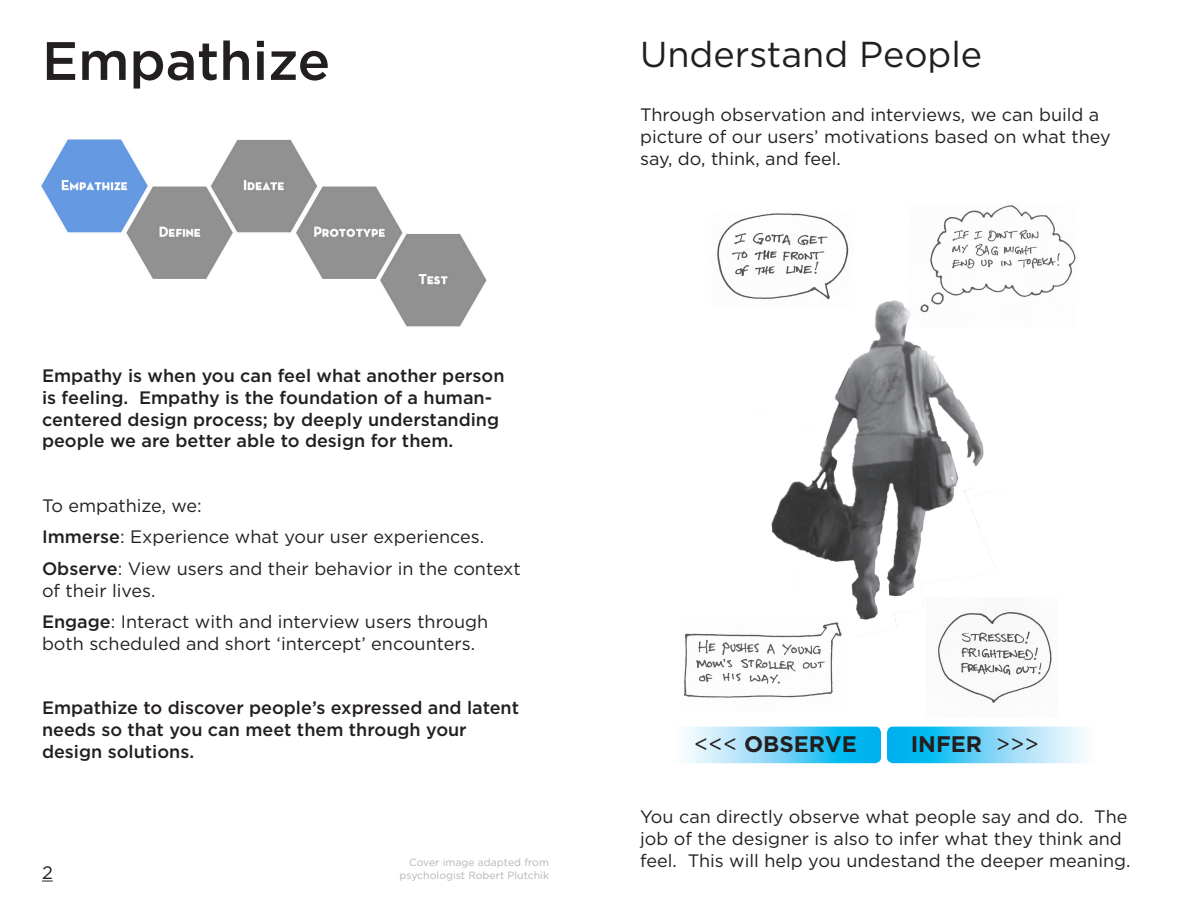
<style>
.page{position:relative;width:1188px;height:918px;background:#fff}
.page>*{position:absolute;margin:0;border:0;box-sizing:border-box;transform-origin:0 0}
.t1{font:500 54px "Gotham";color:#231f20}
.t2{font:36px "Gotham";color:#231f20}
.t3{font:700 22.5px "Gotham";color:#231f20}
.t4{font:18px/21.6px "Gotham";color:#231f20}
.t5{font:500 18px/21.6px "Gotham";color:#231f20}
.t6{font:10.5px "Gotham";color:#b4b5b8}
.s1{font-weight:500}
.s2{font-weight:400}
</style>
<div class="page">
<img style="left:41px;top:139px;width:446px;height:188px">
<img style="left:683px;top:205px;width:393px;height:498px">
<svg style="left:685px;top:727px;width:196px;height:36px;background:#6fd3f5"></svg>
<svg style="left:887px;top:727px;width:197px;height:36px;background:#6ed2f5"></svg>
<p class="t1" style="left:42px;top:30px;width:290px">Empathize</p>
<p class="t5" style="left:42px;top:365px;width:464px">Empathy is when you can feel what another person is feeling. Empathy is the foundation of a human&shy;centered design process; by deeply understanding people we are better able to design for them.</p>
<p class="t4" style="left:42px;top:494px;width:161px">To empathize, we:</p>
<p class="t4" style="left:42px;top:526px;width:444px"><span class="s1">Immerse</span>: Experience what your user experiences.</p>
<p class="t4" style="left:42px;top:557px;width:480px"><span class="s1">Observe</span>: View users and their behavior in the context of their lives.</p>
<p class="t4" style="left:42px;top:611px;width:448px"><span class="s1">Engage</span>: Interact with and interview users through both scheduled and short ‘intercept’ encounters.</p>
<p class="t5" style="left:42px;top:697px;width:479px">Empathize to discover people’s expressed and latent needs so that you can meet them through your design solutions.</p>
<p class="t2" style="left:640px;top:34px;width:344px">Understand People</p>
<p class="t4" style="left:640px;top:104px;width:472px">Through observation and interviews, we can build a picture of our users’ motivations based on what they say, do, think, and feel.</p>
<p class="t3" style="left:694px;top:731px;width:164px"><span class="s2">&lt;&lt;&lt;</span> OBSERVE</p>
<p class="t3" style="left:911px;top:731px;width:130px">INFER <span class="s2">&gt;&gt;&gt;</span></p>
<p class="t4" style="left:640px;top:806px;width:489px">You can directly observe what people say and do. The job of the designer is also to infer what they think and</p>
<p class="t4" style="left:42px;top:861px;width:12px">2</p>
<p class="t6" style="left:409px;top:857px;width:141px">Cover image adapted from</p>
<p class="t4" style="left:640px;top:849px;width:492px">feel. This will help you undestand the deeper meaning.</p>
<p class="t6" style="left:399px;top:869px;width:151px">psychologist Robert Plutchik</p>
</div>
